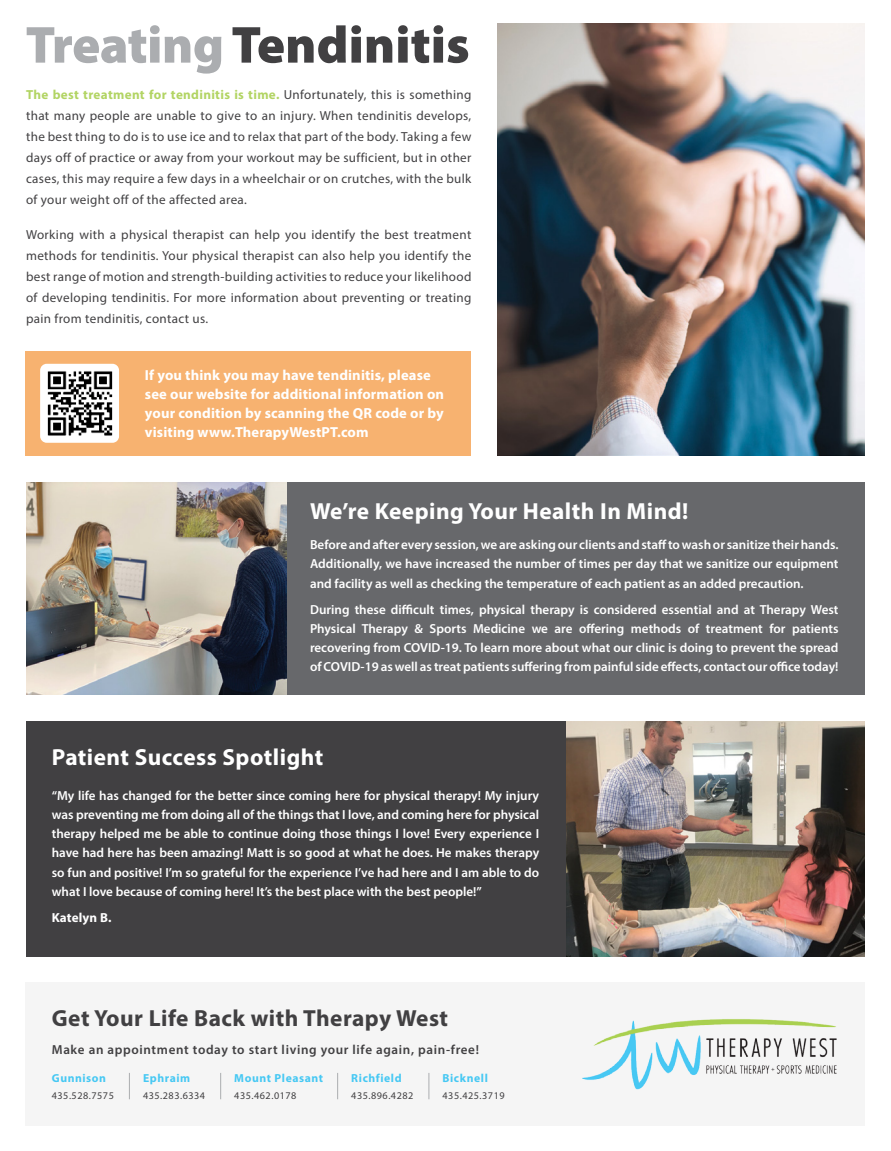
<style>
.page{position:relative;width:891px;height:1151px;background:#fff}
.page>*{position:absolute;margin:0;border:0;box-sizing:border-box;transform-origin:0 0}
.t1{font:900 52.43px "Myriad Pro";letter-spacing:-.005em;color:#414042}
.t2{font:700 23.4px "Myriad Pro";letter-spacing:.02em;color:#fff}
.t3{font:700 23.4px "Myriad Pro";letter-spacing:.02em;color:#414042}
.t4{font:700 14.62px/18.9px "Myriad Pro";letter-spacing:.01em;color:#fff}
.t5{font:600 13.05px/19.1px "Myriad Pro";color:#fff;text-align:justify}
.t6{font:13.05px/21.2px "Myriad Pro";letter-spacing:.025em;color:#414042;text-align:justify}
.t7{font:600 13.05px "Myriad Pro";letter-spacing:.05em;color:#414042}
.t8{font:700 13.05px "Myriad Pro";letter-spacing:.01em;color:#fff}
.t9{font:700 11.7px "Myriad Pro";letter-spacing:.05em;color:#46c8f3}
.t10{font:10.12px "Myriad Pro";letter-spacing:.05em;color:#414042}
.s1{color:#abadb0}
.s2{font-weight:700;color:#b2d463}
</style>
<div class="page">
<div style="left:26px;top:982px;width:839px;height:143px;background:#f5f5f5"></div>
<img style="left:582px;top:1019px;width:255px;height:71px">
<svg style="left:129px;top:1073px;width:1px;height:26px"></svg>
<svg style="left:220px;top:1073px;width:1px;height:26px"></svg>
<svg style="left:337px;top:1073px;width:1px;height:26px"></svg>
<svg style="left:429px;top:1073px;width:1px;height:26px"></svg>
<img style="left:498px;top:23px;width:367px;height:432px">
<div style="left:26px;top:721px;width:839px;height:234px;background:#414042"></div>
<img style="left:566px;top:721px;width:299px;height:234px">
<div style="left:26px;top:482px;width:839px;height:212px;background:#67686b"></div>
<img style="left:26px;top:482px;width:261px;height:212px">
<div style="left:26px;top:351px;width:445px;height:104px;background:#f7b270"></div>
<img style="left:40px;top:364px;width:79px;height:78px">
<p class="t1" style="left:26px;top:10px;width:446px"><span class="s1">Treating</span> Tendinitis</p>
<p class="t6" style="left:26px;top:84px;width:447px"><span class="s2">The best treatment for tendinitis is time.</span> Unfortunately, this is something that many people are unable to give to an injury. When tendinitis develops, the best thing to do is to use ice and to relax that part of the body. Taking a few days off of practice or away from your workout may be sufficient, but in other cases, this may require a few days in a wheelchair or on crutches, with the bulk of your weight off of the affected area.</p>
<p class="t6" style="left:26px;top:223px;width:447px">Working with a physical therapist can help you identify the best treatment methods for tendinitis. Your physical therapist can also help you identify the best range of motion and strength-building activities to reduce your likelihood of developing tendinitis. For more information about preventing or treating pain from tendinitis, contact us.</p>
<p class="t4" style="left:145px;top:365px;width:301px">If you think you may have tendinitis, please see our website for additional information on your condition by scanning the QR code or by visiting www.TherapyWestPT.com</p>
<p class="t2" style="left:310px;top:496px;width:380px">We’re Keeping Your Health In Mind!</p>
<p class="t5" style="left:310px;top:535px;width:530px">Before and after every session, we are asking our clients and staff to wash or sanitize their hands.<br>Additionally, we have increased the number of times per day that we sanitize our equipment and facility as well as checking the temperature of each patient as an added precaution.</p>
<p class="t5" style="left:310px;top:599px;width:530px">During these difficult times, physical therapy is considered essential and at Therapy West Physical Therapy &amp; Sports Medicine we are offering methods of treatment for patients recovering from COVID-19. To learn more about what our clinic is doing to prevent the spread of COVID-19 as well as treat patients suffering from painful side effects, contact our office today!</p>
<p class="t2" style="left:52px;top:741px;width:273px">Patient Success Spotlight</p>
<p class="t5" style="left:52px;top:785px;width:489px">“My life has changed for the better since coming here for physical therapy! My injury was preventing me from doing all of the things that I love, and coming here for physical therapy helped me be able to continue doing those things I love! Every experience I have had here has been amazing! Matt is so good at what he does. He makes therapy so fun and positive! I’m so grateful for the experience I’ve had here and I am able to do what I love because of coming here! It’s the best place with the best people!”</p>
<p class="t8" style="left:52px;top:908px;width:61px">Katelyn B.</p>
<p class="t3" style="left:52px;top:1002px;width:398px">Get Your Life Back with Therapy West</p>
<p class="t7" style="left:52px;top:1041px;width:429px">Make an appointment today to start living your life again, pain-free!</p>
<p class="t10" style="left:52px;top:1089px;width:64px">435.528.7575</p>
<p class="t9" style="left:351px;top:1069px;width:52px">Richfield</p>
<p class="t9" style="left:143px;top:1069px;width:49px">Ephraim</p>
<p class="t9" style="left:234px;top:1069px;width:90px">Mount Pleasant</p>
<p class="t9" style="left:443px;top:1069px;width:47px">Bicknell</p>
<p class="t9" style="left:52px;top:1069px;width:56px">Gunnison</p>
<p class="t10" style="left:143px;top:1089px;width:64px">435.283.6334</p>
<p class="t10" style="left:234px;top:1089px;width:64px">435.462.0178</p>
<p class="t10" style="left:351px;top:1089px;width:64px">435.896.4282</p>
<p class="t10" style="left:443px;top:1089px;width:64px">435.425.3719</p>
</div>
